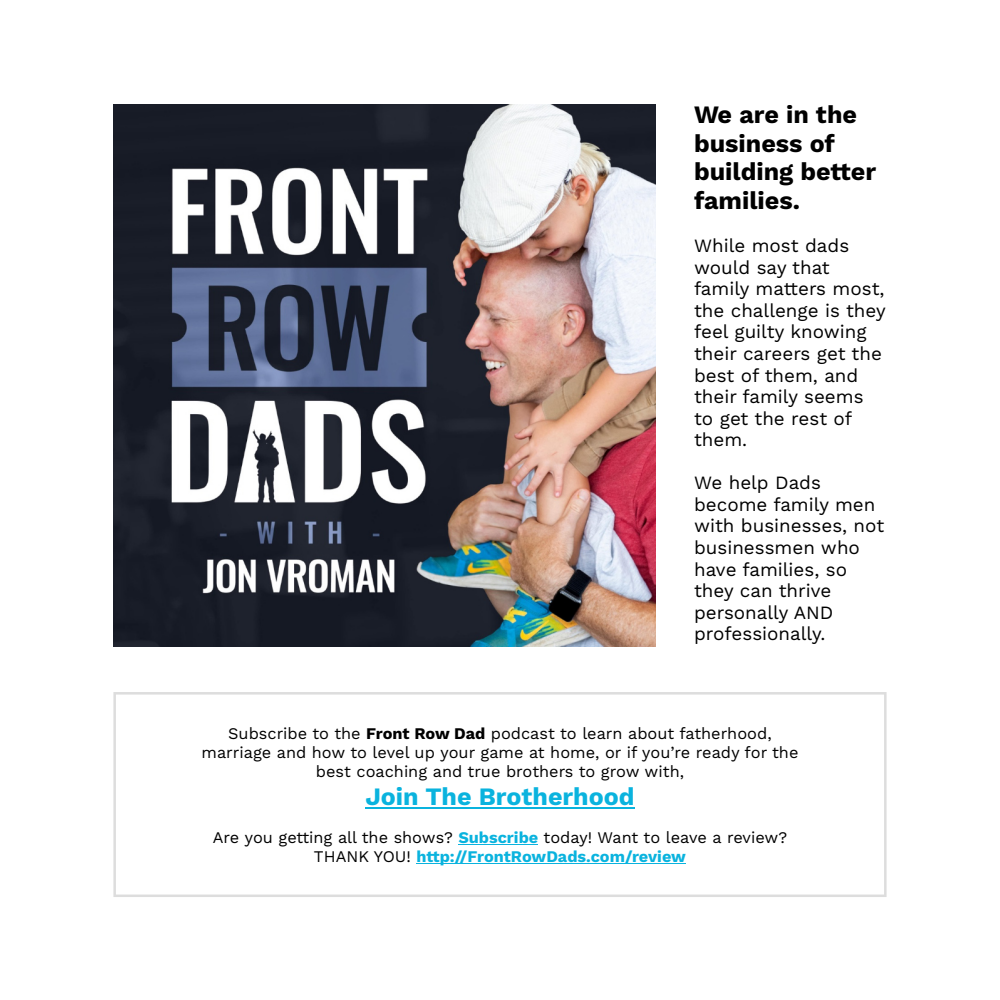
<style>
.page{position:relative;width:1000px;height:1000px;background:#fff}
.page>*{position:absolute;margin:0;border:0;box-sizing:border-box;transform-origin:0 0}
.t1{font:700 25px/28.8px "Work Sans";color:#000}
.t2{font:700 25px "Work Sans";color:#0ab3de}
.t3{font:18.75px/21.5px "Work Sans";color:#000}
.t4{font:16.25px/18.8px "Work Sans";color:#000;text-align:center}
.s1{font-weight:700}
.s2{font-weight:700;color:#0ab3de}
</style>
<div class="page">
<svg style="left:113px;top:692px;width:774px;height:205px"></svg>
<hr style="left:365px;top:807px;width:270px;height:2px;background:#0ab3de">
<hr style="left:458px;top:844px;width:80px;height:1px;background:#0ab3de">
<hr style="left:416px;top:863px;width:270px;height:1px;background:#0ab3de">
<img style="left:113px;top:105px;width:542px;height:542px">
<h1 class="t1" style="left:694px;top:102px;width:184px">We are in the business of building better families.</h1>
<p class="t3" style="left:694px;top:237px;width:193px">While most dads would say that family matters most, the challenge is they feel guilty knowing their careers get the best of them, and their family seems to get the rest of them.</p>
<p class="t3" style="left:694px;top:474px;width:192px">We help Dads become family men with businesses, not businessmen who have families, so they can thrive personally AND professionally.</p>
<p class="t4" style="left:202px;top:726px;width:598px">Subscribe to the <span class="s1">Front Row Dad</span> podcast to learn about fatherhood, marriage and how to level up your game at home, or if you’re ready for the best coaching and true brothers to grow with,</p>
<h1 class="t2" style="left:365px;top:786px;width:271px">Join The Brotherhood</h1>
<p class="t4" style="left:213px;top:829px;width:576px">Are you getting all the shows? <span class="s2">Subscribe</span> today! Want to leave a review?<br>THANK YOU! <span class="s2">http://FrontRowDads.com/review</span></p>
</div>
